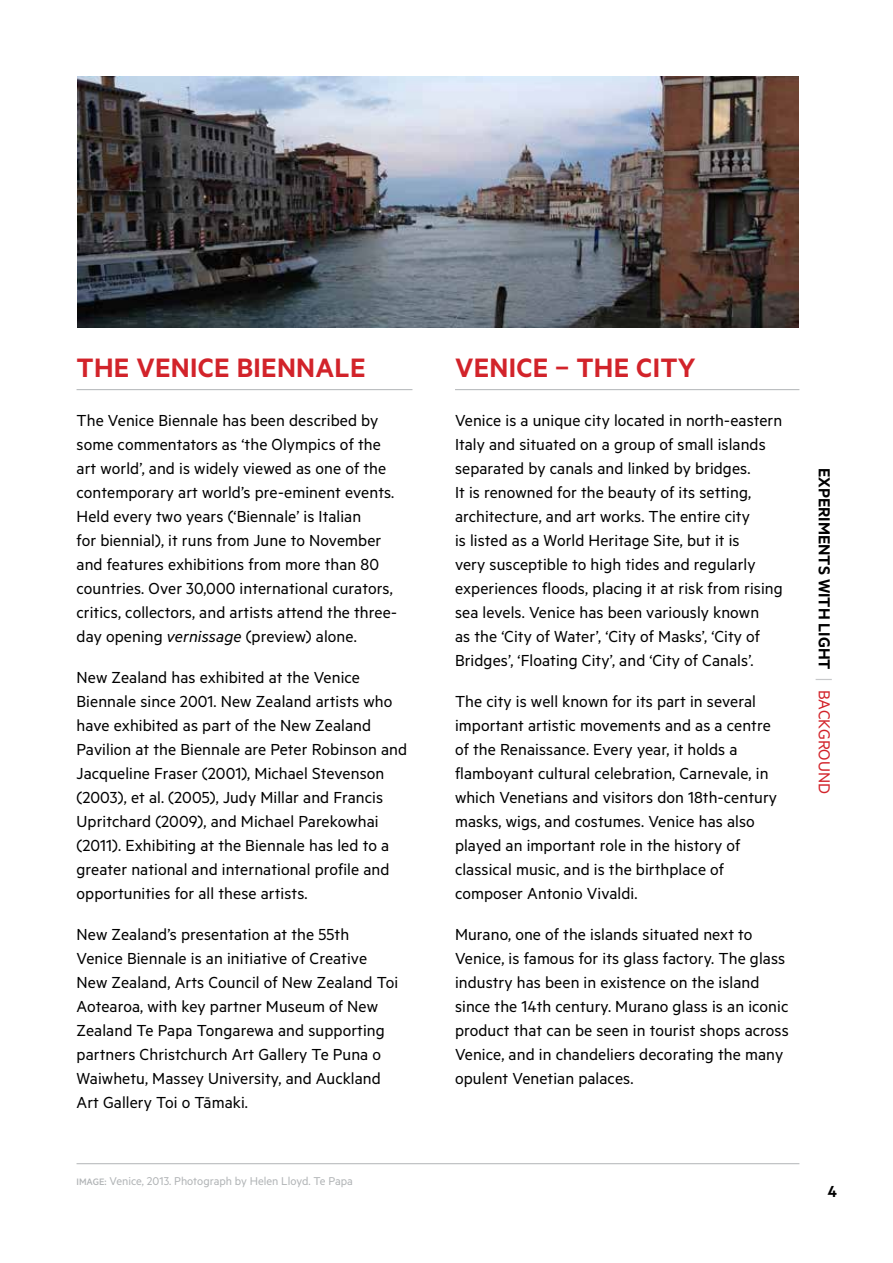
<style>
.page{position:relative;width:893px;height:1263px;background:#fff}
.page>*{position:absolute;margin:0;border:0;box-sizing:border-box;transform-origin:0 0}
.t1{font:600 30px "Metric";letter-spacing:.01em;color:#d2232a}
.t2{font:18px/24px "Metric";letter-spacing:.005em;color:#000}
.t3{font:600 18px "Metric";color:#000}
.t4{font:12.75px "Metric";color:#b1b4b6}
.s1{font-style:italic}
.s2{font-weight:500;font-size:10.5px}
.s3{font-family:"Univers Cond Light Macron";font-weight:400;font-size:22.5px;color:#c7c8ca}
.s4{font-weight:400;color:#d2232a}
</style>
<div class="page">
<hr style="left:455px;top:389px;width:344px;height:1px;background:#b1b4b6">
<img style="left:77px;top:77px;width:722px;height:250px">
<hr style="left:77px;top:1163px;width:722px;height:1px;background:#b1b4b6">
<hr style="left:77px;top:389px;width:335px;height:1px;background:#b1b4b6">
<h1 class="t1" style="left:77px;top:349px;width:291px">THE VENICE BIENNALE</h1>
<p class="t2" style="left:77px;top:408px;width:322px">The Venice Biennale has been described by some commentators as ‘the Olympics of the art world’, and is widely viewed as one of the contemporary art world’s pre-eminent events.<br>Held every two years (‘Biennale’ is Italian<br>for biennial), it runs from June to November and features exhibitions from more than 80 countries. Over 30,000 international curators, critics, collectors, and artists attend the three&shy;day opening <span class="s1">vernissage</span> (preview) alone.</p>
<p class="t2" style="left:77px;top:665px;width:332px">New Zealand has exhibited at the Venice Biennale since 2001. New Zealand artists who have exhibited as part of the New Zealand Pavilion at the Biennale are Peter Robinson and Jacqueline Fraser (2001), Michael Stevenson (2003), et al. (2005), Judy Millar and Francis Upritchard (2009), and Michael Parekowhai (2011). Exhibiting at the Biennale has led to a greater national and international profile and opportunities for all these artists.</p>
<p class="t2" style="left:77px;top:922px;width:323px">New Zealand’s presentation at the 55th Venice Biennale is an initiative of Creative New Zealand, Arts Council of New Zealand Toi Aotearoa, with key partner Museum of New Zealand Te Papa Tongarewa and supporting partners Christchurch Art Gallery Te Puna o Waiwhetu, Massey University, and Auckland Art Gallery Toi o Tāmaki.</p>
<p class="t4" style="left:77px;top:1174px;width:278px"><span class="s2">IMAGE:</span> Venice, 2013. Photograph by Helen Lloyd. Te Papa</p>
<h1 class="t1" style="left:455px;top:349px;width:242px">VENICE – THE CITY</h1>
<p class="t2" style="left:455px;top:408px;width:329px">Venice is a unique city located in north-eastern Italy and situated on a group of small islands separated by canals and linked by bridges.<br>It is renowned for the beauty of its setting, architecture, and art works. The entire city<br>is listed as a World Heritage Site, but it is<br>very susceptible to high tides and regularly experiences floods, placing it at risk from rising sea levels. Venice has been variously known<br>as the ‘City of Water’, ‘City of Masks’, ‘City of Bridges’, ‘Floating City’, and ‘City of Canals’.</p>
<p class="t2" style="left:455px;top:689px;width:324px">The city is well known for its part in several important artistic movements and as a centre of the Renaissance. Every year, it holds a flamboyant cultural celebration, Carnevale, in which Venetians and visitors don 18th-century masks, wigs, and costumes. Venice has also played an important role in the history of classical music, and is the birthplace of composer Antonio Vivaldi.</p>
<p class="t2" style="left:455px;top:922px;width:335px">Murano, one of the islands situated next to Venice, is famous for its glass factory. The glass industry has been in existence on the island since the 14th century. Murano glass is an iconic product that can be seen in tourist shops across Venice, and in chandeliers decorating the many opulent Venetian palaces.</p>
<p class="t3" style="left:835px;top:468px;width:327px;rotate:90deg">EXPERIMENTS WITH LIGHT <span class="s3">|</span> <span class="s4">BACKGROUND</span></p>
<p class="t3" style="left:827px;top:1181px;width:11px">4</p>
</div>
